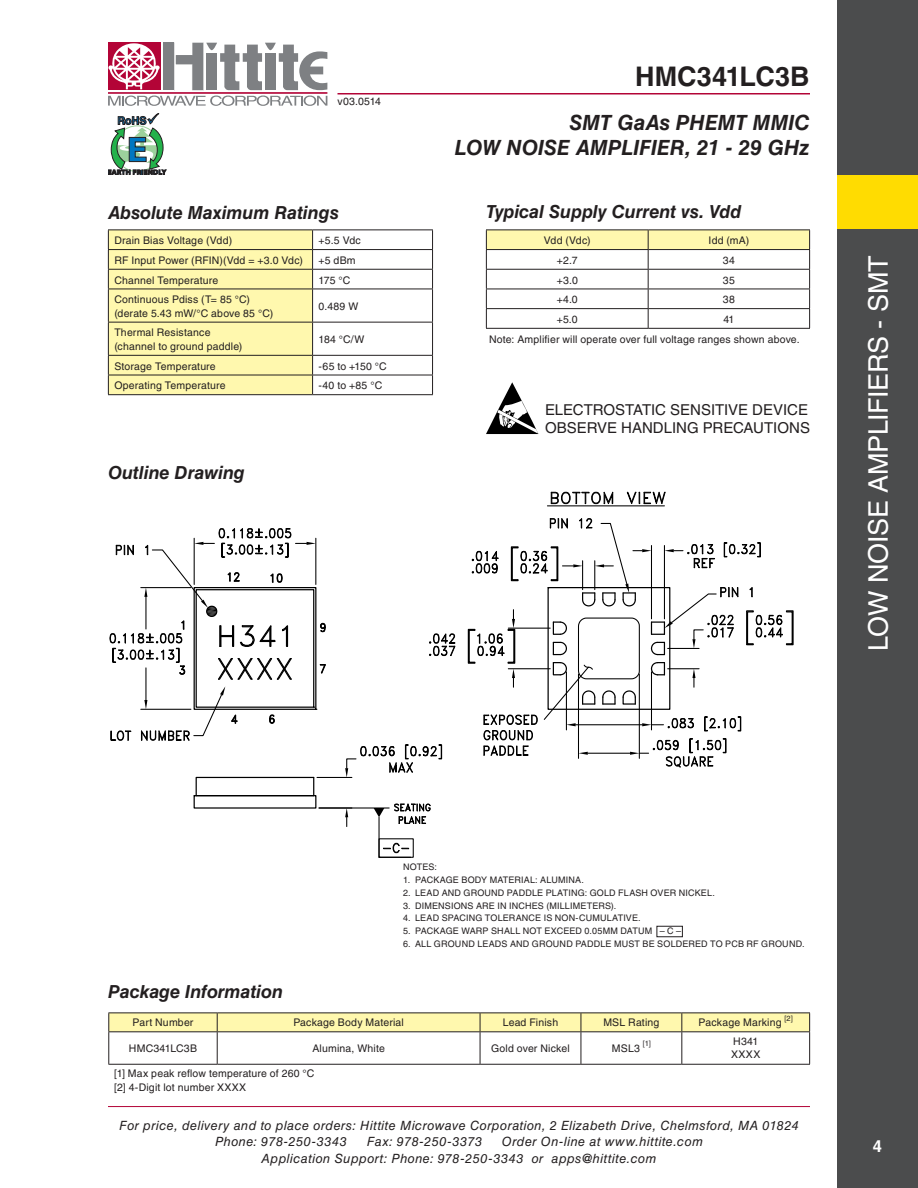
<style>
.page{position:relative;width:918px;height:1188px;background:#fff}
.page>*{position:absolute;margin:0;border:0;box-sizing:border-box;transform-origin:0 0}
.t1{font:27px "Helvetica LT Std";letter-spacing:-.015em;color:#fff}
.t2{font:700 27px "Helvetica LT Std";letter-spacing:.005em;color:#231f20}
.t3{font:italic 700 21px/25.2px "Helvetica LT Std";letter-spacing:.005em;color:#231f20;text-align:right}
.t4{font:italic 700 18px "Helvetica LT Std";letter-spacing:-.005em;color:#231f20}
.t5{font:700 16.5px "Helvetica LT Std";color:#fff}
.t6{font:15px/18px "Helvetica LT Std";letter-spacing:-.005em;color:#231f20}
.t7{font:italic 12.75px/16.5px "Helvetica LT Std";letter-spacing:.035em;color:#231f20}
.t8{font:10.5px/13.5px "Helvetica LT Std";letter-spacing:.015em;color:#231f20}
.t9{font:10.5px/13.5px "Helvetica LT Std";letter-spacing:.035em;color:#231f20}
.t10{font:9px "Helvetica LT Std";letter-spacing:.02em;color:#231f20}
.t11{font:7.5px "Helvetica LT Std";color:#231f20}
</style>
<div class="page">
<hr style="left:108px;top:1106px;width:702px;height:1px;background:#b30437">
<div style="left:163px;top:43px;width:11px;height:47px;background:#7e8083"></div>
<div style="left:108px;top:43px;width:52px;height:47px;background:#b30437"></div>
<hr style="left:108px;top:92px;width:219px;height:2px;background:#b30437">
<svg style="left:176px;top:43px;width:151px;height:47px"></svg>
<svg style="left:108px;top:96px;width:219px;height:10px"></svg>
<svg style="left:108px;top:43px;width:52px;height:46px"></svg>
<hr style="left:338px;top:93px;width:472px;height:1px;background:#b30437">
<svg style="left:108px;top:113px;width:58px;height:62px"></svg>
<div style="left:837px;top:0;width:81px;height:1188px;background:#4b4c4d"></div>
<div style="left:837px;top:175px;width:81px;height:54px;background:#ffdc01"></div>
<hr style="left:313px;top:230px;width:120px;height:1px;background:#231f20">
<hr style="left:313px;top:249px;width:120px;height:1px;background:#231f20">
<hr style="left:313px;top:269px;width:120px;height:1px;background:#231f20">
<svg style="left:432px;top:230px;width:1px;height:59px"></svg>
<hr style="left:313px;top:289px;width:120px;height:1px;background:#231f20">
<hr style="left:432px;top:289px;width:1px;height:33px;background:#231f20">
<hr style="left:313px;top:322px;width:120px;height:1px;background:#231f20">
<hr style="left:432px;top:323px;width:1px;height:32px;background:#231f20">
<hr style="left:313px;top:355px;width:120px;height:1px;background:#231f20">
<hr style="left:313px;top:375px;width:120px;height:1px;background:#231f20">
<svg style="left:108px;top:230px;width:205px;height:164px;background:#f4eda7"></svg>
<svg style="left:432px;top:356px;width:1px;height:38px"></svg>
<hr style="left:108px;top:394px;width:205px;height:1px;background:#231f20">
<hr style="left:313px;top:394px;width:120px;height:1px;background:#231f20">
<svg style="left:486px;top:230px;width:324px;height:98px"></svg>
<hr style="left:486px;top:328px;width:162px;height:1px;background:#231f20">
<hr style="left:648px;top:328px;width:162px;height:1px;background:#231f20">
<div style="left:657px;top:926px;width:26px;height:11px;border:1px solid #231f20"></div>
<svg style="left:550px;top:491px;width:64px;height:14px"></svg>
<svg style="left:626px;top:491px;width:40px;height:15px"></svg>
<hr style="left:547px;top:505px;width:117px;height:1px;background:#000">
<hr style="left:317px;top:777px;width:35px;height:1px;background:#000">
<svg style="left:345px;top:809px;width:3px;height:18px"></svg>
<svg style="left:345px;top:744px;width:98px;height:33px"></svg>
<hr style="left:319px;top:807px;width:70px;height:2px;background:#000">
<svg style="left:374px;top:803px;width:57px;height:55px"></svg>
<svg style="left:109px;top:528px;width:217px;height:213px"></svg>
<svg style="left:429px;top:633px;width:27px;height:24px"></svg>
<svg style="left:467px;top:518px;width:327px;height:250px"></svg>
<svg style="left:194px;top:776px;width:121px;height:21px"></svg>
<hr style="left:196px;top:795px;width:118px;height:1px;background:#000">
<svg style="left:486px;top:382px;width:52px;height:52px"></svg>
<hr style="left:108px;top:1012px;width:109px;height:1px;background:#231f20">
<hr style="left:217px;top:1012px;width:263px;height:1px;background:#231f20">
<hr style="left:480px;top:1012px;width:101px;height:1px;background:#231f20">
<hr style="left:581px;top:1012px;width:101px;height:1px;background:#231f20">
<hr style="left:682px;top:1012px;width:128px;height:1px;background:#231f20">
<svg style="left:108px;top:1013px;width:702px;height:18px;background:#f8f1a9"></svg>
<hr style="left:108px;top:1031px;width:109px;height:1px;background:#231f20">
<hr style="left:108px;top:1032px;width:1px;height:32px;background:#231f20">
<hr style="left:217px;top:1031px;width:263px;height:1px;background:#231f20">
<hr style="left:217px;top:1032px;width:1px;height:32px;background:#231f20">
<hr style="left:480px;top:1031px;width:101px;height:1px;background:#231f20">
<hr style="left:480px;top:1032px;width:1px;height:32px;background:#231f20">
<hr style="left:581px;top:1031px;width:101px;height:1px;background:#231f20">
<hr style="left:581px;top:1032px;width:1px;height:32px;background:#231f20">
<hr style="left:682px;top:1031px;width:128px;height:1px;background:#231f20">
<hr style="left:681px;top:1032px;width:1px;height:32px;background:#231f20">
<hr style="left:809px;top:1032px;width:1px;height:32px;background:#231f20">
<hr style="left:108px;top:1064px;width:109px;height:1px;background:#231f20">
<hr style="left:217px;top:1064px;width:263px;height:1px;background:#231f20">
<hr style="left:480px;top:1064px;width:101px;height:1px;background:#231f20">
<hr style="left:581px;top:1064px;width:101px;height:1px;background:#231f20">
<hr style="left:682px;top:1064px;width:128px;height:1px;background:#231f20">
<p class="t8" style="left:338px;top:94px;width:45px">v03.0514</p>
<h3 class="t4" style="left:108px;top:201px;width:232px">Absolute Maximum Ratings</h3>
<p class="t8" style="left:114px;top:234px;width:119px">Drain Bias Voltage (Vdd)</p>
<p class="t8" style="left:319px;top:234px;width:44px">+5.5 Vdc</p>
<p class="t8" style="left:114px;top:253px;width:190px">RF Input Power (RFIN)(Vdd = +3.0 Vdc)</p>
<p class="t8" style="left:319px;top:253px;width:39px">+5 dBm</p>
<p class="t8" style="left:114px;top:273px;width:105px">Channel Temperature</p>
<p class="t8" style="left:319px;top:273px;width:33px">175 °C</p>
<p class="t8" style="left:114px;top:293px;width:160px">Continuous Pdiss (T= 85 °C) (derate 5.43 mW/°C above 85 °C)</p>
<p class="t8" style="left:319px;top:300px;width:41px">0.489 W</p>
<p class="t8" style="left:114px;top:326px;width:130px">Thermal Resistance (channel to ground paddle)</p>
<p class="t8" style="left:319px;top:333px;width:47px">184 °C/W</p>
<p class="t8" style="left:114px;top:359px;width:103px">Storage Temperature</p>
<p class="t8" style="left:319px;top:359px;width:70px">-65 to +150 °C</p>
<p class="t8" style="left:114px;top:379px;width:113px">Operating Temperature</p>
<p class="t8" style="left:319px;top:379px;width:65px">-40 to +85 °C</p>
<h3 class="t4" style="left:108px;top:462px;width:138px">Outline Drawing</h3>
<h1 class="t2" style="left:635px;top:60px;width:176px">HMC341LC3B</h1>
<h2 class="t3" style="left:455px;top:109px;width:356px">SMT GaAs PHEMT MMIC<br>LOW NOISE AMPLIFIER, 21 - 29 GHz</h2>
<h3 class="t4" style="left:486px;top:200px;width:257px">Typical Supply Current vs. Vdd</h3>
<p class="t8" style="left:544px;top:234px;width:48px">Vdd (Vdc)</p>
<p class="t8" style="left:709px;top:234px;width:42px">Idd (mA)</p>
<p class="t8" style="left:557px;top:253px;width:22px">+2.7</p>
<p class="t8" style="left:723px;top:253px;width:13px">34</p>
<p class="t8" style="left:557px;top:273px;width:23px">+3.0</p>
<p class="t8" style="left:723px;top:273px;width:13px">35</p>
<p class="t8" style="left:557px;top:293px;width:23px">+4.0</p>
<p class="t8" style="left:723px;top:293px;width:13px">38</p>
<p class="t8" style="left:557px;top:312px;width:23px">+5.0</p>
<p class="t8" style="left:489px;top:309px;width:312px;line-height:19.6px;text-indent:234px">41<br>Note: Amplifier will operate over full voltage ranges shown above.</p>
<h3 class="t6" style="left:545px;top:401px;width:266px">ELECTROSTATIC SENSITIVE DEVICE<br>OBSERVE HANDLING PRECAUTIONS</h3>
<h1 class="t1" style="left:863px;top:651px;width:397px;rotate:-90deg">LOW NOISE AMPLIFIERS - SMT</h1>
<p class="t10" style="left:403px;top:862px;width:35px">NOTES:</p>
<p class="t10" style="left:403px;top:875px;width:182px">1. PACKAGE BODY MATERIAL: ALUMINA.</p>
<p class="t10" style="left:403px;top:888px;width:313px">2. LEAD AND GROUND PADDLE PLATING: GOLD FLASH OVER NICKEL.</p>
<p class="t10" style="left:403px;top:900px;width:215px">3. DIMENSIONS ARE IN INCHES (MILLIMETERS).</p>
<p class="t10" style="left:403px;top:913px;width:239px">4. LEAD SPACING TOLERANCE IS NON-CUMULATIVE.</p>
<p class="t10" style="left:403px;top:926px;width:280px">5. PACKAGE WARP SHALL NOT EXCEED 0.05MM DATUM – C –</p>
<p class="t10" style="left:403px;top:939px;width:403px">6. ALL GROUND LEADS AND GROUND PADDLE MUST BE SOLDERED TO PCB RF GROUND.</p>
<h3 class="t4" style="left:108px;top:981px;width:176px">Package Information</h3>
<p class="t8" style="left:133px;top:1015px;width:62px">Part Number</p>
<p class="t8" style="left:293px;top:1015px;width:112px">Package Body Material</p>
<p class="t8" style="left:503px;top:1015px;width:57px">Lead Finish</p>
<p class="t8" style="left:603px;top:1015px;width:58px">MSL Rating</p>
<p class="t8" style="left:699px;top:1015px;width:96px">Package Marking <sup>[2]</sup></p>
<p class="t8" style="left:129px;top:1041px;width:70px">HMC341LC3B</p>
<p class="t8" style="left:312px;top:1041px;width:74px">Alumina, White</p>
<p class="t8" style="left:491px;top:1041px;width:80px">Gold over Nickel</p>
<p class="t8" style="left:612px;top:1041px;width:30px">MSL3</p>
<p class="t11" style="left:643px;top:1039px;width:9px">[1]</p>
<p class="t9" style="left:731px;top:1034px;width:31px">H341<br>XXXX</p>
<p class="t8" style="left:114px;top:1067px;width:202px">[1] Max peak reflow temperature of 260 °C [2] 4-Digit lot number XXXX</p>
<p class="t7" style="left:215px;top:1117px;width:585px;text-indent:-96px">For price, delivery and to place orders: Hittite Microwave Corporation, 2 Elizabeth Drive, Chelmsford, MA 01824<br>Phone: 978-250-3343</p>
<p class="t7" style="left:262px;top:1133px;width:443px;text-indent:240px">Order On-line at www.hittite.com<br>Application Support: Phone: 978-250-3343 or apps@hittite.com</p>
<p class="t7" style="left:367px;top:1133px;width:117px">Fax: 978-250-3373</p>
<h3 class="t5" style="left:873px;top:1136px;width:11px">4</h3>
</div>
